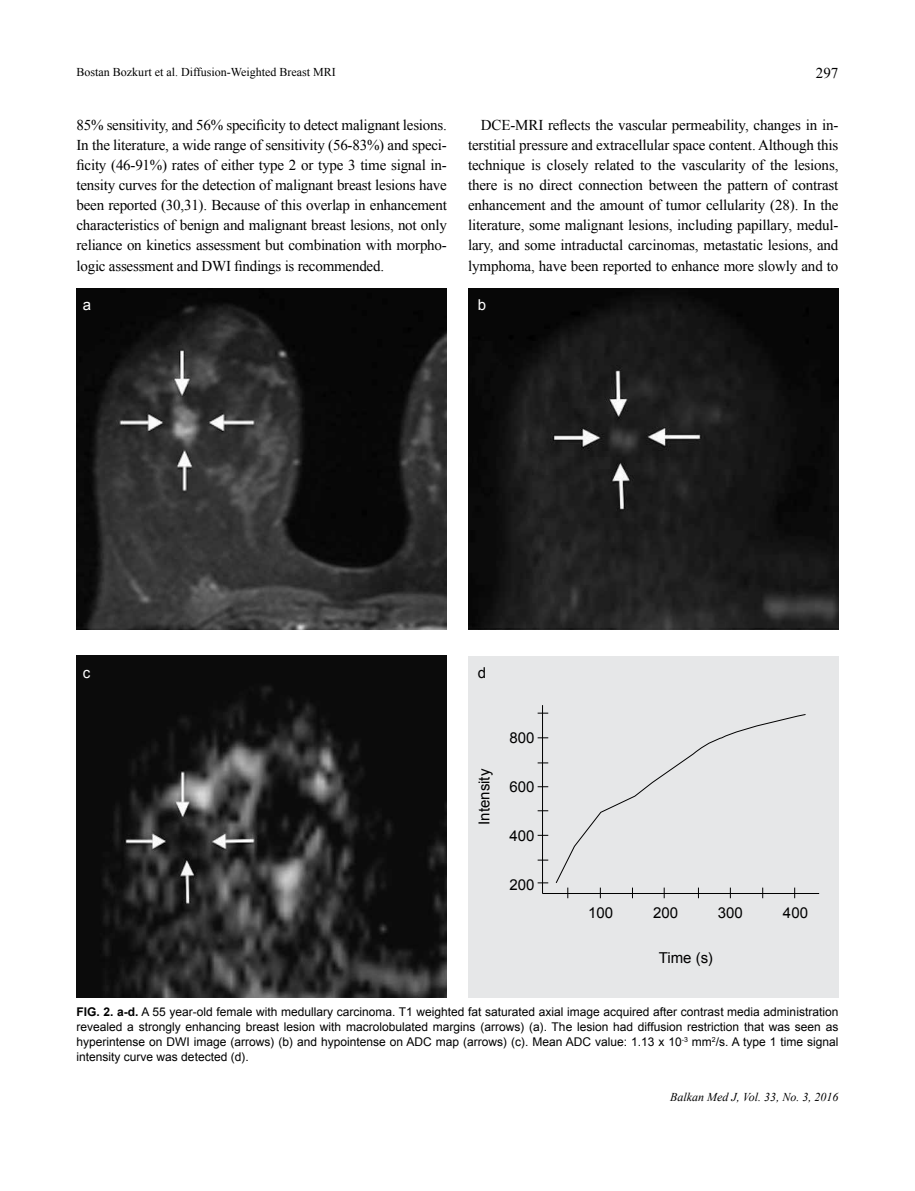
<style>
.page{position:relative;width:915px;height:1191px;background:#fff}
.page>*{position:absolute;margin:0;border:0;box-sizing:border-box;transform-origin:0 0}
.t1{font:15px/20.1px "Times New Roman";letter-spacing:-.01em;color:#000;text-align:justify}
.t2{font:15px "Arial";color:#000}
.t3{font:15px "Arial";color:#fff}
.t4{font:12px/15px "Arial";color:#000;text-align:justify}
.t5{font:12px "Times New Roman";color:#000}
.t6{font:italic 12px "Times New Roman";color:#000}
.s1{font-weight:700}
</style>
<div class="page">
<img style="left:76px;top:656px;width:370px;height:341px">
<img style="left:76px;top:288px;width:370px;height:342px">
<div style="left:468px;top:656px;width:370px;height:341px;background:#e6e7e8"></div>
<img style="left:468px;top:288px;width:370px;height:341px">
<hr style="left:542px;top:705px;width:1px;height:188px;background:#000">
<hr style="left:542px;top:893px;width:276px;height:1px;background:#000">
<svg style="left:555px;top:714px;width:251px;height:184px"></svg>
<p class="t5" style="left:77px;top:64px;width:261px">Bostan Bozkurt et al. Diffusion-Weighted Breast MRI</p>
<p class="t1" style="left:815px;top:63px;width:24px">297</p>
<p class="t1" style="left:76px;top:115px;width:372px">85% sensitivity, and 56% specificity to detect malignant lesions.<br>In the literature, a wide range of sensitivity (56-83%) and speci&shy;ficity (46-91%) rates of either type 2 or type 3 time signal in&shy;tensity curves for the detection of malignant breast lesions have been reported (30,31). Because of this overlap in enhancement characteristics of benign and malignant breast lesions, not only reliance on kinetics assessment but combination with morpho&shy;logic assessment and DWI findings is recommended.</p>
<p class="t1" style="left:468px;top:115px;width:372px;text-indent:13px">DCE-MRI reflects the vascular permeability, changes in in&shy;terstitial pressure and extracellular space content. Although this technique is closely related to the vascularity of the lesions, there is no direct connection between the pattern of contrast enhancement and the amount of tumor cellularity (28). In the literature, some malignant lesions, including papillary, medul&shy;lary, and some intraductal carcinomas, metastatic lesions, and lymphoma, have been reported to enhance more slowly and to</p>
<p class="t3" style="left:83px;top:296px;width:10px">a</p>
<p class="t3" style="left:83px;top:664px;width:9px">c</p>
<p class="t3" style="left:477px;top:296px;width:10px">b</p>
<p class="t2" style="left:477px;top:664px;width:10px">d</p>
<p class="t2" style="left:475px;top:824px;width:57px;rotate:-90deg">Intensity</p>
<p class="t2" style="left:509px;top:729px;width:27px">800</p>
<p class="t2" style="left:509px;top:778px;width:27px">600</p>
<p class="t2" style="left:509px;top:827px;width:27px">400</p>
<p class="t2" style="left:509px;top:876px;width:27px">200</p>
<p class="t2" style="left:588px;top:904px;width:27px">100</p>
<p class="t2" style="left:653px;top:904px;width:27px">200</p>
<p class="t2" style="left:717px;top:904px;width:27px">300</p>
<p class="t2" style="left:782px;top:904px;width:27px">400</p>
<p class="t2" style="left:658px;top:949px;width:56px">Time (s)</p>
<p class="t4" style="left:76px;top:1003px;width:763px"><span class="s1">FIG. 2. a-d.</span> A 55 year-old female with medullary carcinoma. T1 weighted fat saturated axial image acquired after contrast media administration revealed a strongly enhancing breast lesion with macrolobulated margins (arrows) (a). The lesion had diffusion restriction that was seen as hyperintense on DWI image (arrows) (b) and hypointense on ADC map (arrows) (c). Mean ADC value: 1.13 x 10<sup>-3</sup> mm<sup>2</sup>/s. A type 1 time signal intensity curve was detected (d).</p>
<p class="t6" style="left:670px;top:1088px;width:169px">Balkan Med J, Vol. 33, No. 3, 2016</p>
</div>
